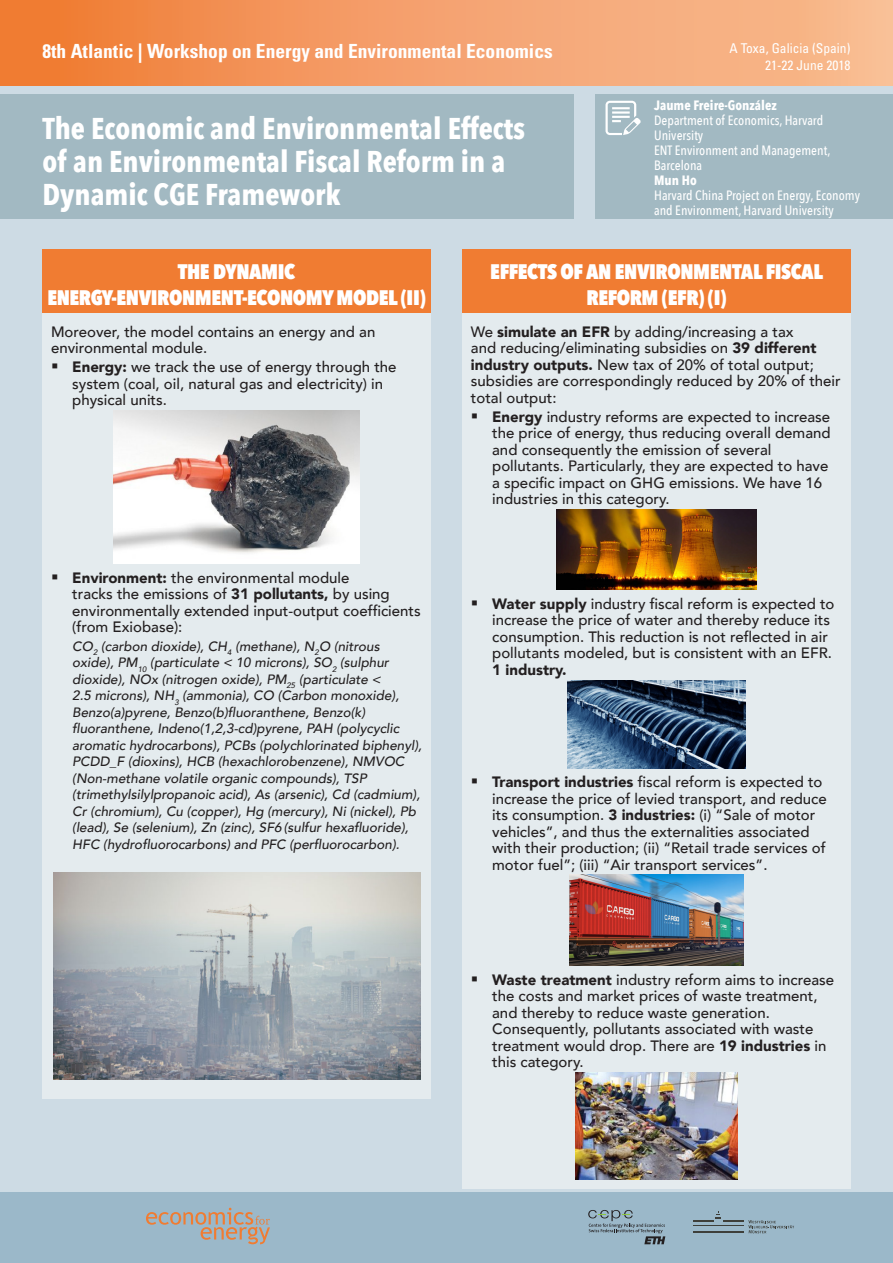
<style>
.page{position:relative;width:893px;height:1263px;background:#fff}
.page>*{position:absolute;margin:0;border:0;box-sizing:border-box;transform-origin:0 0}
.t1{font:700 30px/33px "Avenir Next Condensed";color:#fff}
.t2{font:800 21px/25.2px "Avenir Next Condensed";letter-spacing:-.02em;color:#fff;text-align:center}
.t3{font:700 condensed 19.5px "Univers";color:#fff}
.t4{font:500 15px/16.5px "Avenir";color:#231f20}
.t5{font:italic 500 13.5px/16.5px "Avenir";color:#231f20}
.t6{font:500 13.5px/15px "Avenir Next Condensed";color:#fff}
.t7{font:condensed 13.5px/16.2px "Univers";color:#fff;text-align:right}
.t8{font:700 13.5px "Avenir Next Condensed";color:#fff}
.s1{font-weight:900}
</style>
<div class="page">
<div style="left:0;top:1193px;width:893px;height:70px;background:#9bb8c9"></div>
<div style="left:0;top:85px;width:893px;height:1108px;background:#cddbe4"></div>
<div style="left:0;top:0;width:893px;height:85px;background:linear-gradient(to right,#f07d38,#f9c09a)"></div>
<svg style="left:146px;top:1208px;width:124px;height:36px"></svg>
<hr style="left:724px;top:1220px;width:20px;height:2px;background:#3e3f3a">
<svg style="left:748px;top:1220px;width:46px;height:13px"></svg>
<hr style="left:693px;top:1220px;width:20px;height:2px;background:#3e3f3a">
<hr style="left:693px;top:1231px;width:51px;height:2px;background:#3e3f3a">
<hr style="left:693px;top:1225px;width:51px;height:1px;background:#3e3f3a">
<svg style="left:716px;top:1211px;width:5px;height:8px"></svg>
<svg style="left:588px;top:1210px;width:77px;height:34px"></svg>
<div style="left:0;top:94px;width:573px;height:125px;background:#a2b9c2"></div>
<div style="left:595px;top:94px;width:298px;height:125px;background:#a2b9c2"></div>
<svg style="left:605px;top:101px;width:36px;height:34px"></svg>
<div style="left:43px;top:250px;width:388px;height:63px;background:#f07c32"></div>
<div style="left:462px;top:250px;width:388px;height:63px;background:#f07c32"></div>
<div style="left:43px;top:313px;width:388px;height:786px;background:#e4ebee"></div>
<img style="left:114px;top:410px;width:245px;height:154px">
<img style="left:53px;top:873px;width:367px;height:206px">
<div style="left:462px;top:313px;width:388px;height:876px;background:#e4ebee"></div>
<img style="left:556px;top:509px;width:201px;height:81px">
<img style="left:567px;top:680px;width:179px;height:88px">
<img style="left:569px;top:875px;width:175px;height:90px">
<img style="left:576px;top:1072px;width:161px;height:107px">
<h3 class="t3" style="left:43px;top:39px;width:512px">8th Atlantic | Workshop on Energy and Environmental Economics</h3>
<p class="t7" style="left:729px;top:40px;width:123px">A Toxa, Galicia (Spain)<br>21-22 June 2018</p>
<p class="t1" style="left:43px;top:111px;width:484px">The Economic and Environmental Effects of an Environmental Fiscal Reform in a<br>Dynamic CGE Framework</p>
<p class="t8" style="left:654px;top:97px;width:124px">Jaume Freire-González</p>
<p class="t6" style="left:654px;top:113px;width:171px">Department of Economics, Harvard<br>University</p>
<p class="t6" style="left:654px;top:143px;width:178px">ENT Environment and Management,<br>Barcelona</p>
<p class="t8" style="left:654px;top:172px;width:44px">Mun Ho</p>
<p class="t6" style="left:654px;top:188px;width:207px">Harvard China Project on Energy, Economy and Environment, Harvard University</p>
<p class="t2" style="left:47px;top:259px;width:380px">THE DYNAMIC<br>ENERGY-ENVIRONMENT-ECONOMY MODEL (II)</p>
<p class="t2" style="left:490px;top:259px;width:334px">EFFECTS OF AN ENVIRONMENTAL FISCAL<br>REFORM (EFR) (I)</p>
<p class="t4" style="left:51px;top:323px;width:326px">Moreover, the model contains an energy and an environmental module.</p>
<p class="t4" style="left:72px;top:358px;width:326px;text-indent:-21px">▪ <span class="s1">Energy:</span> we track the use of energy through the system (coal, oil, natural gas and electricity) in physical units.</p>
<p class="t4" style="left:471px;top:323px;width:371px">We <span class="s1">simulate an EFR</span> by adding/increasing a tax<br>and reducing/eliminating subsidies on <span class="s1">39 different industry outputs.</span> New tax of 20% of total output; subsidies are correspondingly reduced by 20% of their total output:</p>
<p class="t4" style="left:492px;top:407px;width:340px;text-indent:-21px">▪ <span class="s1">Energy</span> industry reforms are expected to increase the price of energy, thus reducing overall demand and consequently the emission of several pollutants. Particularly, they are expected to have a specific impact on GHG emissions. We have 16 industries in this category.</p>
<p class="t4" style="left:72px;top:568px;width:350px;text-indent:-21px">▪ <span class="s1">Environment:</span> the environmental module<br>tracks the emissions of <span class="s1">31 pollutants,</span> by using environmentally extended input-output coefficients (from Exiobase):</p>
<p class="t5" style="left:72px;top:638px;width:351px">CO<sub>2</sub> (carbon dioxide), CH<sub>4</sub> (methane), N<sub>2</sub>O (nitrous oxide), PM<sub>10</sub> (particulate &lt; 10 microns), SO<sub>2</sub> (sulphur dioxide), NOx (nitrogen oxide), PM<sub>25</sub> (particulate &lt;<br>2.5 microns), NH<sub>3</sub> (ammonia), CO (Carbon monoxide), Benzo(a)pyrene, Benzo(b)fluoranthene, Benzo(k) fluoranthene, Indeno(1,2,3-cd)pyrene, PAH (polycyclic aromatic hydrocarbons), PCBs (polychlorinated biphenyl), PCDD_F (dioxins), HCB (hexachlorobenzene), NMVOC (Non-methane volatile organic compounds), TSP (trimethylsilylpropanoic acid), As (arsenic), Cd (cadmium), Cr (chromium), Cu (copper), Hg (mercury), Ni (nickel), Pb (lead), Se (selenium), Zn (zinc), SF6 (sulfur hexafluoride), HFC (hydrofluorocarbons) and PFC (perfluorocarbon).</p>
<p class="t4" style="left:492px;top:594px;width:344px;text-indent:-21px">▪ <span class="s1">Water supply</span> industry fiscal reform is expected to increase the price of water and thereby reduce its consumption. This reduction is not reflected in air pollutants modeled, but is consistent with an EFR.<br><span class="s1">1 industry.</span></p>
<p class="t4" style="left:492px;top:773px;width:336px;text-indent:-21px">▪ <span class="s1">Transport industries</span> fiscal reform is expected to increase the price of levied transport, and reduce its consumption. <span class="s1">3 industries:</span> (i) “Sale of motor vehicles”, and thus the externalities associated with their production; (ii) “Retail trade services of motor fuel”; (iii) “Air transport services”.</p>
<p class="t4" style="left:492px;top:970px;width:343px;text-indent:-21px">▪ <span class="s1">Waste treatment</span> industry reform aims to increase the costs and market prices of waste treatment, and thereby to reduce waste generation.<br>Consequently, pollutants associated with waste treatment would drop. There are <span class="s1">19 industries</span> in this category.</p>
</div>
